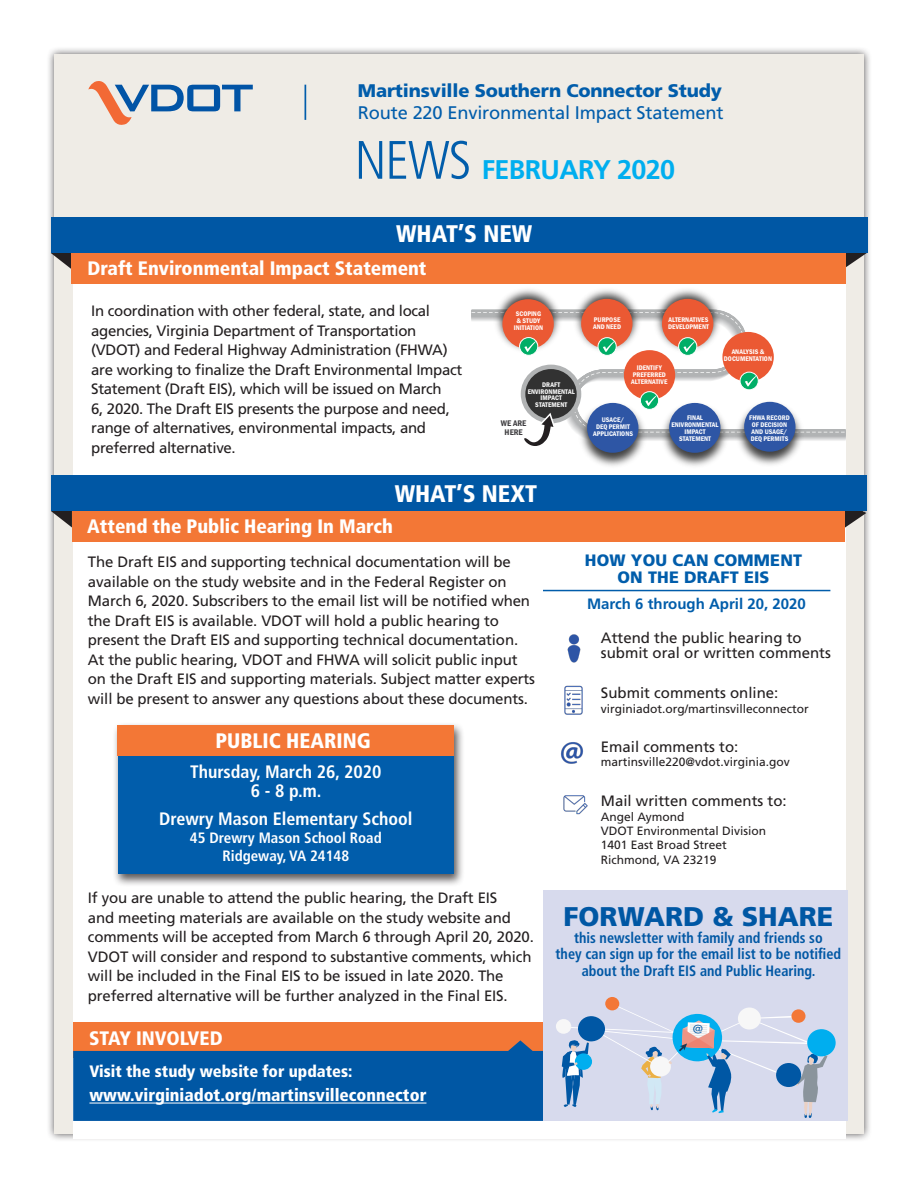
<style>
.page{position:relative;width:918px;height:1188px;background:#fff}
.page>*{position:absolute;margin:0;border:0;box-sizing:border-box;transform-origin:0 0}
.t1{font:700 27px "Frutiger LT Std";letter-spacing:-.025em;color:#00aeef}
.Sans_Text{font:900 27px "Frutiger";color:#0057a4}
.Sans_Text-2{font:900 condensed 24px "Frutiger";color:#fff}
.t2{font:900 condensed 21px "Frutiger";color:#fff}
.Sans_Text-3{font:900 condensed 19.5px "Frutiger";color:#fff}
.t3{font:18.3px "Frutiger LT Std";letter-spacing:-.01em;color:#015dab}
.t4{font:900 18.3px "Frutiger LT Std";letter-spacing:-.01em;color:#015dab}
.t5{font:700 condensed 18px "Frutiger";color:#fff}
.Sans_Text-4{font:900 condensed 17.4px "Frutiger";color:#fff}
.Sans_Text-5{font:900 condensed 16.5px "Frutiger";color:#fff}
.t6{font:900 16.5px "Frutiger LT Std";letter-spacing:.01em;color:#015dab}
.Sans_Text-6{font:15px/19.5px "Frutiger LT Std";letter-spacing:-.01em;color:#231f20}
.t7{font:15px/15px "Frutiger";color:#231f20}
.Sans_Text-7{font:700 condensed 15px/16.5px "Frutiger";color:#0057a4;text-align:center;scale:.95 1}
.t8{font:700 condensed 15px "Frutiger";color:#fff}
.t9{font:700 15px "Frutiger LT Std";color:#015dab}
.t10{font:12px "Frutiger";color:#231f20}
.t11{font:8.4px/8.4px "Franklin Gothic URW Con Dem";color:#3e3d40;text-align:center}
.t12{font:6.9px/6.9px "Franklin Gothic URW Con Dem";color:#fff;text-align:center}
.s1{font-weight:300;font-stretch:condensed;font-size:54px;color:#015dab}
</style>
<div class="page">
<div style="left:46px;top:46px;width:826px;height:1096px;background:#231f20;opacity:.75"></div>
<div style="left:54px;top:54px;width:810px;height:1080px;background:#efece6"></div>
<svg style="left:51px;top:253px;width:21px;height:16px"></svg>
<svg style="left:846px;top:253px;width:21px;height:16px"></svg>
<div style="left:51px;top:217px;width:816px;height:36px;background:#0057a4"></div>
<svg style="left:88px;top:81px;width:165px;height:44px"></svg>
<hr style="left:305px;top:85px;width:1px;height:35px;background:#015dab">
<div style="left:74px;top:274px;width:772px;height:864px;background:#fff"></div>
<svg style="left:51px;top:511px;width:21px;height:16px"></svg>
<svg style="left:845px;top:511px;width:21px;height:18px"></svg>
<div style="left:51px;top:475px;width:815px;height:36px;background:#0057a4"></div>
<div style="left:72px;top:253px;width:774px;height:30px;background:#f37736"></div>
<div style="left:72px;top:511px;width:773px;height:31px;background:#f37736"></div>
<div style="left:73px;top:1023px;width:470px;height:35px;background:#f37736"></div>
<svg style="left:73px;top:1040px;width:470px;height:81px;background:#215c95"></svg>
<hr style="left:89px;top:1103px;width:337px;height:1px;background:#fff">
<div style="left:112px;top:722px;width:352px;height:165px;background:#231f20;opacity:.75"></div>
<div style="left:118px;top:725px;width:336px;height:148px;background:#015dab"></div>
<div style="left:118px;top:725px;width:336px;height:30px;background:#f37736"></div>
<div style="left:543px;top:890px;width:305px;height:230px;background:#d7daed"></div>
<div style="left:807px;top:1029px;width:29px;height:28px;background:#00aeef;border-radius:50%"></div>
<div style="left:605px;top:997px;width:14px;height:14px;background:#f37736;border-radius:50%"></div>
<div style="left:556px;top:1019px;width:15px;height:15px;background:#f7f7f7;border-radius:50%"></div>
<hr style="left:543px;top:590px;width:287px;height:1px;background:#015dab">
<img style="left:567px;top:634px;width:14px;height:29px">
<img style="left:564px;top:685px;width:19px;height:30px">
<img style="left:563px;top:795px;width:25px;height:20px">
<img style="left:561px;top:742px;width:22px;height:22px">
<svg style="left:472px;top:312px;width:373px;height:120px"></svg>
<img style="left:491px;top:289px;width:74px;height:68px">
<div style="left:502px;top:299px;width:52px;height:50px;background:#eb5933;border-radius:50%"></div>
<svg style="left:519px;top:337px;width:19px;height:19px"></svg>
<img style="left:570px;top:289px;width:74px;height:67px">
<div style="left:581px;top:299px;width:51px;height:50px;background:#eb5933;border-radius:50%"></div>
<img style="left:651px;top:289px;width:74px;height:67px">
<div style="left:662px;top:299px;width:51px;height:50px;background:#eb5933;border-radius:50%"></div>
<svg style="left:678px;top:337px;width:19px;height:19px"></svg>
<div style="left:722px;top:332px;width:52px;height:50px;background:#eb5933;border-radius:50%"></div>
<svg style="left:740px;top:372px;width:19px;height:18px"></svg>
<div style="left:624px;top:350px;width:51px;height:50px;background:#eb5933;border-radius:50%"></div>
<svg style="left:640px;top:391px;width:19px;height:19px"></svg>
<img style="left:581px;top:399px;width:69px;height:67px">
<div style="left:587px;top:403px;width:51px;height:50px;background:#2e56a5;border-radius:50%"></div>
<img style="left:658px;top:398px;width:149px;height:68px">
<div style="left:669px;top:403px;width:52px;height:50px;background:#2e56a5;border-radius:50%"></div>
<div style="left:744px;top:402px;width:52px;height:50px;background:#2e56a5;border-radius:50%"></div>
<svg style="left:598px;top:337px;width:19px;height:19px"></svg>
<svg style="left:521px;top:365px;width:60px;height:81px"></svg>
<svg style="left:562px;top:1003px;width:266px;height:115px"></svg>
<p class="t4" style="left:358px;top:80px;width:365px">Martinsville Southern Connector Study</p>
<p class="t3" style="left:358px;top:102px;width:367px">Route 220 Environmental Impact Statement</p>
<p class="t1" style="left:355px;top:153px;width:322px"><span class="s1">NEWS</span> FEBRUARY 2020</p>
<p class="Sans_Text-2" style="left:396px;top:219px;width:138px">WHAT’S NEW</p>
<p class="Sans_Text-3" style="left:87px;top:256px;width:341px">Draft Environmental Impact Statement</p>
<p class="Sans_Text-6" style="left:91px;top:302px;width:373px">In coordination with other federal, state, and local agencies, Virginia Department of Transportation (VDOT) and Federal Highway Administration (FHWA) are working to finalize the Draft Environmental Impact Statement (Draft EIS), which will be issued on March<br>6, 2020. The Draft EIS presents the purpose and need, range of alternatives, environmental impacts, and preferred alternative.</p>
<p class="t12" style="left:514px;top:310px;width:31px">SCOPING &amp; STUDY<br>INITIATION</p>
<p class="t12" style="left:593px;top:316px;width:29px;text-align:left">PURPOSE<br>AND NEED</p>
<p class="t12" style="left:668px;top:316px;width:42px;text-align:left">ALTERNATIVES<br>DEVELOPMENT</p>
<p class="t12" style="left:528px;top:381px;width:48px">DRAFT<br>ENVIRONMENTAL<br>IMPACT<br>STATEMENT</p>
<p class="t12" style="left:631px;top:364px;width:38px">IDENTIFY<br>PREFERRED<br>ALTERNATIVE</p>
<p class="t12" style="left:724px;top:348px;width:50px">ANALYSIS &amp;<br>DOCUMENTATION</p>
<p class="t11" style="left:501px;top:419px;width:27px">WE ARE<br>HERE</p>
<p class="t12" style="left:593px;top:416px;width:41px">USACE/<br>DEQ PERMIT<br>APPLICATIONS</p>
<p class="t12" style="left:672px;top:414px;width:49px">FINAL<br>ENIVRONMENTAL<br>IMPACT<br>STATEMENT</p>
<p class="t12" style="left:749px;top:414px;width:42px;text-align:left">FHWA RECORD<br>OF DECISION<br>AND USAGE/<br>DEQ PERMITS</p>
<p class="Sans_Text-2" style="left:395px;top:479px;width:144px">WHAT’S NEXT</p>
<p class="Sans_Text-3" style="left:87px;top:515px;width:307px">Attend the Public Hearing In March</p>
<p class="Sans_Text-6" style="left:88px;top:553px;width:449px">The Draft EIS and supporting technical documentation will be available on the study website and in the Federal Register on March 6, 2020. Subscribers to the email list will be notified when the Draft EIS is available. VDOT will hold a public hearing to present the Draft EIS and supporting technical documentation.<br>At the public hearing, VDOT and FHWA will solicit public input on the Draft EIS and supporting materials. Subject matter experts will be present to answer any questions about these documents.</p>
<p class="t2" style="left:215px;top:728px;width:157px">PUBLIC HEARING</p>
<p class="t5" style="left:190px;top:761px;width:193px">Thursday, March 26, 2020</p>
<p class="t5" style="left:251px;top:780px;width:72px">6 - 8 p.m.</p>
<p class="t5" style="left:159px;top:808px;width:255px">Drewry Mason Elementary School</p>
<p class="t8" style="left:190px;top:829px;width:193px">45 Drewry Mason School Road</p>
<p class="t8" style="left:222px;top:847px;width:128px">Ridgeway, VA 24148</p>
<p class="Sans_Text-6" style="left:88px;top:889px;width:447px">If you are unable to attend the public hearing, the Draft EIS<br>and meeting materials are available on the study website and comments will be accepted from March 6 through April 20, 2020.<br>VDOT will consider and respond to substantive comments, which will be included in the Final EIS to be issued in late 2020. The preferred alternative will be further analyzed in the Final EIS.</p>
<p class="Sans_Text-3" style="left:89px;top:1026px;width:135px">STAY INVOLVED</p>
<p class="Sans_Text-5" style="left:89px;top:1062px;width:264px">Visit the study website for updates:</p>
<p class="Sans_Text-4" style="left:89px;top:1085px;width:339px">www.virginiadot.org/martinsvilleconnector</p>
<p class="t6" style="left:585px;top:551px;width:219px">HOW YOU CAN COMMENT</p>
<p class="t6" style="left:617px;top:567px;width:154px">ON THE DRAFT EIS</p>
<p class="t9" style="left:587px;top:595px;width:220px">March 6 through April 20, 2020</p>
<p class="t7" style="left:601px;top:630px;width:232px">Attend the public hearing to submit oral or written comments</p>
<p class="t7" style="left:601px;top:685px;width:179px">Submit comments online:</p>
<p class="t10" style="left:601px;top:702px;width:210px">virginiadot.org/martinsvilleconnector</p>
<p class="t7" style="left:601px;top:739px;width:139px">Email comments to:</p>
<p class="t10" style="left:601px;top:755px;width:190px">martinsville220@vdot.virginia.gov</p>
<p class="t7" style="left:601px;top:793px;width:187px">Mail written comments to:</p>
<p class="t10" style="left:601px;top:809px;width:85px">Angel Aymond</p>
<p class="t10" style="left:601px;top:824px;width:167px">VDOT Environmental Division</p>
<p class="t10" style="left:601px;top:838px;width:128px">1401 East Broad Street</p>
<p class="t10" style="left:601px;top:853px;width:117px">Richmond, VA 23219</p>
<p class="Sans_Text" style="left:564px;top:901px;width:271px">FORWARD &amp; SHARE</p>
<p class="Sans_Text-7" style="left:556px;top:929px;width:302px">this newsletter with family and friends so<br>they can sign up for the email list to be notified about the Draft EIS and Public Hearing.</p>
</div>
